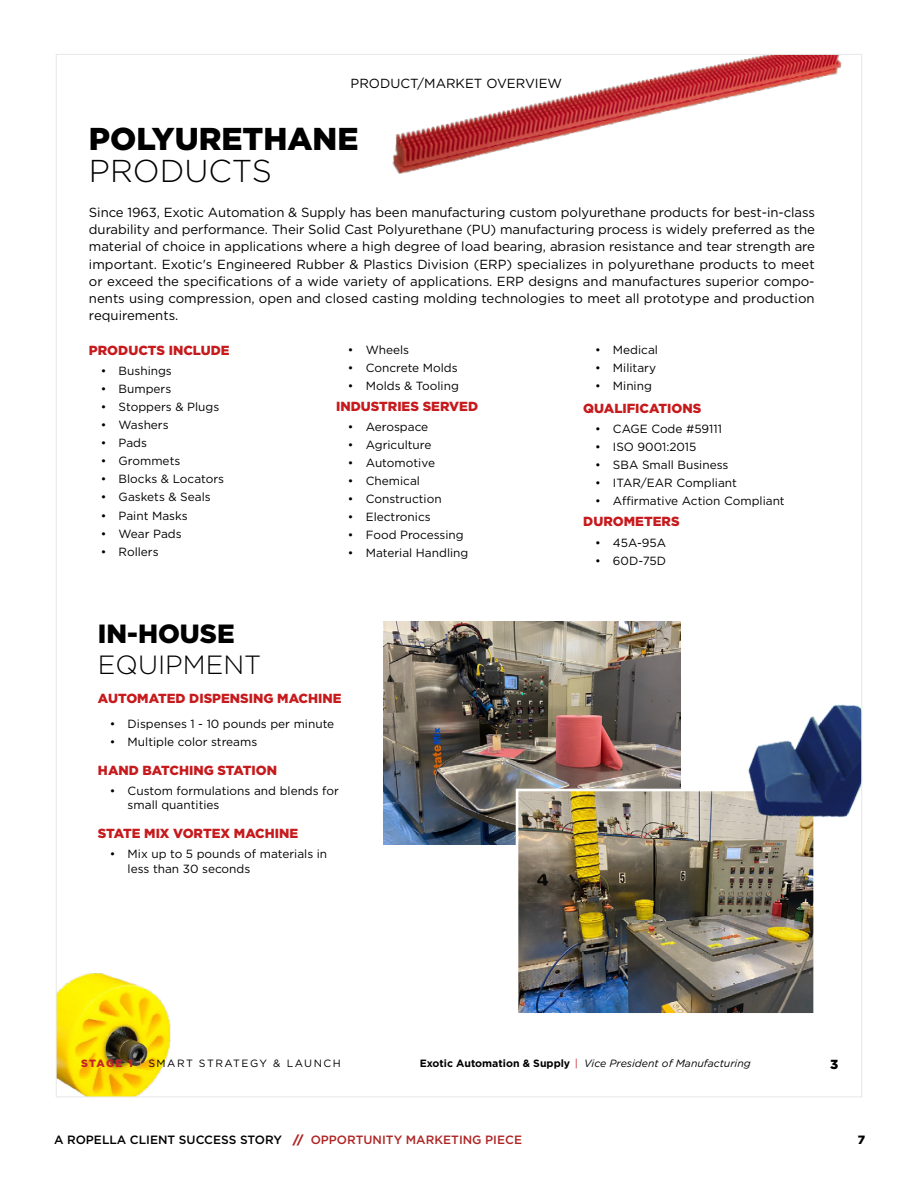
<style>
.page{position:relative;width:918px;height:1188px;background:#fff}
.page>*{position:absolute;margin:0;border:0;box-sizing:border-box;transform-origin:0 0}
.t1{font:900 31.65px "Gotham";color:#000}
.t2{font:300 31.65px "Gotham";color:#000}
.t3{font:300 26.4px "Gotham";color:#000}
.t4{font:900 26.4px "Gotham";color:#000}
.t5{font:13.2px/17.1px "Gotham";color:#000;text-align:justify}
.t6{font:900 13.2px "Gotham";color:#c61a1d}
.t7{font:900 13.2px "Gotham";color:#000}
.t8{font:500 12px "Gotham";color:#000}
.t9{font:900 12px "Gotham";color:#000}
.t10{font:11.85px/14.2px "Gotham";color:#000}
.t11{font:italic 10.5px "Gotham";color:#000}
.t12{font:10.5px "Gotham";letter-spacing:.14em;color:#000}
.t13{font:900 10.5px "Gotham";letter-spacing:.11em;color:#c42428}
.s1{font-weight:700;font-style:normal}
.s2{font-style:normal;color:#c42428}
.s3{color:#efb047}
.s4{font-weight:900;color:#ae2524}
.s5{color:#ae2524}
</style>
<div class="page">
<img style="left:383px;top:621px;width:298px;height:223px">
<img style="left:520px;top:793px;width:292px;height:219px">
<div style="left:516px;top:789px;width:300px;height:227px;border:3px solid #fff"></div>
<img style="left:392px;top:56px;width:450px;height:118px">
<img style="left:58px;top:972px;width:113px;height:123px">
<img style="left:732px;top:704px;width:128px;height:145px">
<p class="t5" style="left:351px;top:75px;width:213px">PRODUCT/MARKET OVERVIEW</p>
<h1 class="t1" style="left:89px;top:117px;width:271px">POLYURETHANE</h1>
<h1 class="t2" style="left:89px;top:151px;width:185px">PRODUCTS</h1>
<p class="t5" style="left:89px;top:204px;width:728px">Since 1963, Exotic Automation &amp; Supply has been manufacturing custom polyurethane products for best-in-class durability and performance. Their Solid Cast Polyurethane (PU) manufacturing process is widely preferred as the material of choice in applications where a high degree of load bearing, abrasion resistance and tear strength are important. Exotic's Engineered Rubber &amp; Plastics Division (ERP) specializes in polyurethane products to meet or exceed the specifications of a wide variety of applications. ERP designs and manufactures superior compo&shy;nents using compression, open and closed casting molding technologies to meet all prototype and production requirements.</p>
<p class="t6" style="left:89px;top:341px;width:142px">PRODUCTS INCLUDE</p>
<p class="t10" style="left:101px;top:364px;width:73px">• Bushings</p>
<p class="t10" style="left:101px;top:382px;width:72px">• Bumpers</p>
<p class="t10" style="left:101px;top:400px;width:120px">• Stoppers &amp; Plugs</p>
<p class="t10" style="left:101px;top:418px;width:69px">• Washers</p>
<p class="t10" style="left:101px;top:436px;width:48px">• Pads</p>
<p class="t10" style="left:101px;top:454px;width:81px">• Grommets</p>
<p class="t10" style="left:101px;top:472px;width:125px">• Blocks &amp; Locators</p>
<p class="t10" style="left:101px;top:490px;width:111px">• Gaskets &amp; Seals</p>
<p class="t10" style="left:101px;top:508px;width:88px">• Paint Masks</p>
<p class="t10" style="left:101px;top:526px;width:82px">• Wear Pads</p>
<p class="t10" style="left:101px;top:544px;width:59px">• Rollers</p>
<p class="t10" style="left:348px;top:343px;width:63px">• Wheels</p>
<p class="t10" style="left:348px;top:361px;width:111px">• Concrete Molds</p>
<p class="t10" style="left:348px;top:379px;width:112px">• Molds &amp; Tooling</p>
<p class="t6" style="left:336px;top:397px;width:144px">INDUSTRIES SERVED</p>
<p class="t10" style="left:348px;top:420px;width:82px">• Aerospace</p>
<p class="t10" style="left:348px;top:438px;width:85px">• Agriculture</p>
<p class="t10" style="left:348px;top:456px;width:89px">• Automotive</p>
<p class="t10" style="left:348px;top:474px;width:73px">• Chemical</p>
<p class="t10" style="left:348px;top:492px;width:95px">• Construction</p>
<p class="t10" style="left:348px;top:510px;width:84px">• Electronics</p>
<p class="t10" style="left:348px;top:528px;width:117px">• Food Processing</p>
<p class="t10" style="left:348px;top:546px;width:122px">• Material Handling</p>
<h2 class="t4" style="left:98px;top:615px;width:138px">IN-HOUSE</h2>
<h2 class="t3" style="left:98px;top:648px;width:165px">EQUIPMENT</h2>
<p class="t6" style="left:98px;top:690px;width:245px">AUTOMATED DISPENSING MACHINE</p>
<p class="t10" style="left:110px;top:716px;width:226px">• Dispenses 1 - 10 pounds per minute</p>
<p class="t10" style="left:110px;top:734px;width:149px">• Multiple color streams</p>
<p class="t6" style="left:98px;top:761px;width:181px">HAND BATCHING STATION</p>
<p class="t10" style="left:128px;top:783px;width:213px;text-indent:-18px">• Custom formulations and blends for small quantities</p>
<p class="t6" style="left:98px;top:824px;width:202px">STATE MIX VORTEX MACHINE</p>
<p class="t10" style="left:128px;top:847px;width:201px;text-indent:-18px">• Mix up to 5 pounds of materials in less than 30 seconds</p>
<p class="t10" style="left:595px;top:343px;width:64px">• Medical</p>
<p class="t10" style="left:595px;top:361px;width:62px">• Military</p>
<p class="t10" style="left:595px;top:379px;width:58px">• Mining</p>
<p class="t6" style="left:583px;top:399px;width:120px">QUALIFICATIONS</p>
<p class="t10" style="left:595px;top:422px;width:128px">• CAGE Code #59111</p>
<p class="t10" style="left:595px;top:440px;width:103px">• ISO 9001:2015</p>
<p class="t10" style="left:595px;top:458px;width:135px">• SBA Small Business</p>
<p class="t10" style="left:595px;top:476px;width:143px">• ITAR/EAR Compliant</p>
<p class="t10" style="left:595px;top:494px;width:191px">• Affirmative Action Compliant</p>
<p class="t6" style="left:583px;top:513px;width:98px">DUROMETERS</p>
<p class="t10" style="left:595px;top:535px;width:72px">• 45A-95A</p>
<p class="t10" style="left:595px;top:553px;width:72px">• 60D-75D</p>
<p class="t13" style="left:81px;top:1056px;width:53px">STAGE 1</p>
<p class="t11" style="left:420px;top:1056px;width:333px"><span class="s1">Exotic Automation &amp; Supply</span> <span class="s2">|</span> Vice President of Manufacturing</p>
<p class="t7" style="left:830px;top:1055px;width:10px">3</p>
<p class="t12" style="left:139px;top:1056px;width:203px"><span class="s3">|</span> SMART STRATEGY &amp; LAUNCH</p>
<p class="t8" style="left:54px;top:1132px;width:470px">A ROPELLA CLIENT SUCCESS STORY <span class="s4">//</span> <span class="s5">OPPORTUNITY MARKETING PIECE</span></p>
<p class="t9" style="left:858px;top:1131px;width:9px">7</p>
</div>
